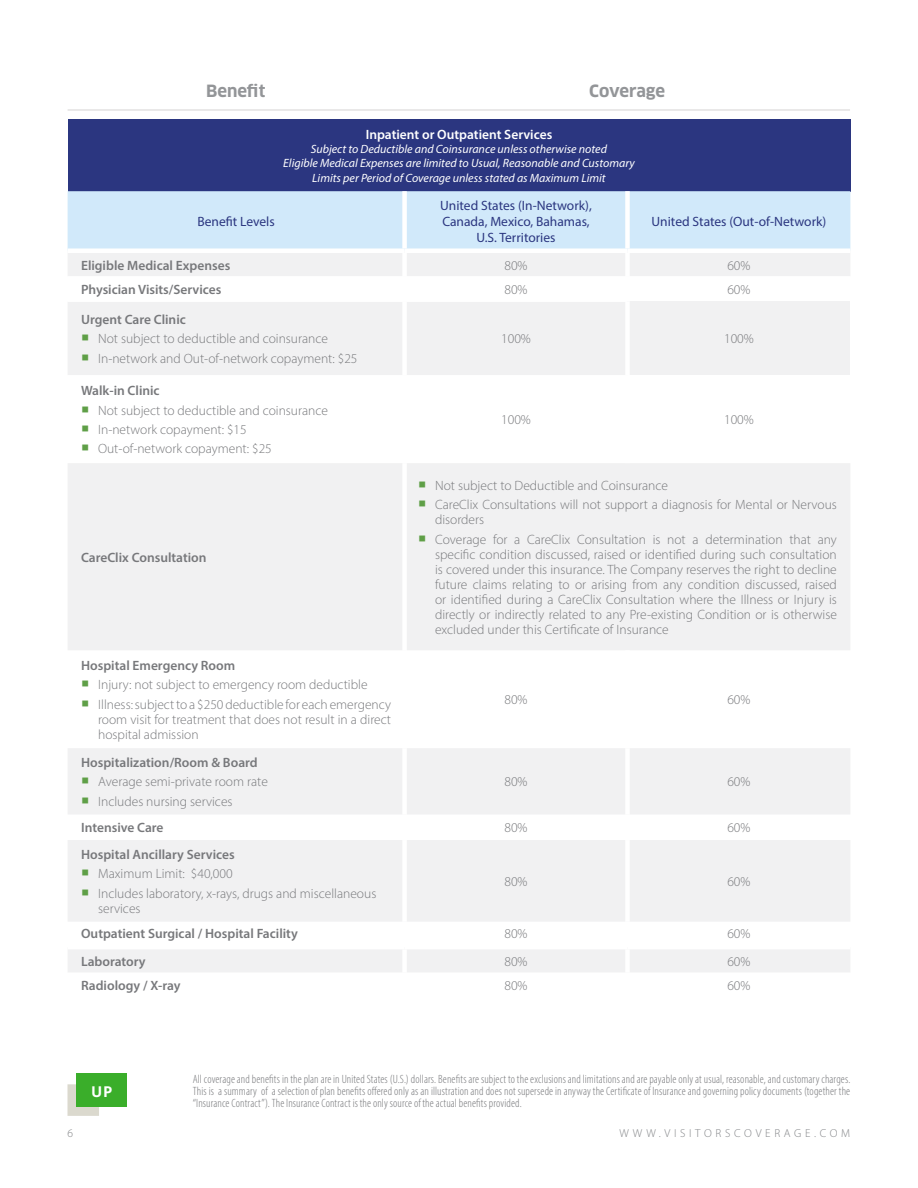
<style>
.page{position:relative;width:918px;height:1188px;background:#fff}
.page>*{position:absolute;margin:0;border:0;box-sizing:border-box;transform-origin:0 0}
.t1{font:700 16.5px "Clan OT";color:#939598}
.t2{font:700 14.85px "Open Sans";color:#fff}
.t3{font:300 13.5px/19.2px "Myriad Pro";color:#77787b}
.t4{font:600 13.5px "Myriad Pro";color:#77787b}
.t5{font:13.5px/16.2px "Myriad Pro";color:#2b3680;text-align:center}
.t6{font:600 13.5px "Myriad Pro";color:#fff}
.t7{font:300 condensed 12px/12px "Myriad Pro";letter-spacing:.01em;color:#77787b;text-align:justify}
.t8{font:italic 12px/14.4px "Myriad Pro";color:#fff;text-align:center}
.t9{font:300 11.55px "Myriad Pro";letter-spacing:.32em;color:#808285}
</style>
<div class="page">
<svg style="left:67px;top:1084px;width:32px;height:32px"></svg>
<div style="left:77px;top:1074px;width:50px;height:33px;background:#3aae2a"></div>
<hr style="left:68px;top:109px;width:782px;height:2px;background:#c7c5c4">
<div style="left:68px;top:119px;width:782px;height:72px;background:#2b3680"></div>
<div style="left:68px;top:191px;width:782px;height:57px;background:#d1e9fa"></div>
<div style="left:68px;top:253px;width:782px;height:23px;background:#f1f1f2"></div>
<svg style="left:68px;top:301px;width:782px;height:671px"></svg>
<div style="left:627px;top:302px;width:223px;height:73px;background:#f1f1f2"></div>
<svg style="left:68px;top:463px;width:782px;height:459px;fill:#f1f1f2"></svg>
<div style="left:402px;top:253px;width:5px;height:23px;background:#fff"></div>
<div style="left:625px;top:253px;width:5px;height:23px;background:#fff"></div>
<div style="left:402px;top:276px;width:5px;height:26px;background:#fff"></div>
<div style="left:625px;top:276px;width:5px;height:26px;background:#fff"></div>
<div style="left:402px;top:748px;width:5px;height:67px;background:#fff"></div>
<div style="left:625px;top:748px;width:5px;height:67px;background:#fff"></div>
<div style="left:402px;top:815px;width:5px;height:25px;background:#fff"></div>
<div style="left:625px;top:815px;width:5px;height:25px;background:#fff"></div>
<div style="left:402px;top:840px;width:5px;height:82px;background:#fff"></div>
<div style="left:625px;top:840px;width:5px;height:82px;background:#fff"></div>
<div style="left:402px;top:922px;width:5px;height:23px;background:#fff"></div>
<div style="left:625px;top:922px;width:5px;height:23px;background:#fff"></div>
<div style="left:402px;top:949px;width:5px;height:24px;background:#fff"></div>
<div style="left:625px;top:949px;width:5px;height:24px;background:#fff"></div>
<div style="left:402px;top:463px;width:5px;height:187px;background:#fff"></div>
<div style="left:625px;top:302px;width:5px;height:73px;background:#fff"></div>
<div style="left:625px;top:375px;width:5px;height:88px;background:#fff"></div>
<div style="left:402px;top:650px;width:5px;height:98px;background:#fff"></div>
<div style="left:625px;top:650px;width:5px;height:98px;background:#fff"></div>
<hr style="left:68px;top:945px;width:337px;height:4px;background:#fff">
<hr style="left:405px;top:945px;width:222px;height:4px;background:#fff">
<hr style="left:627px;top:945px;width:223px;height:4px;background:#fff">
<div style="left:402px;top:191px;width:5px;height:57px;background:#fff"></div>
<div style="left:625px;top:191px;width:5px;height:57px;background:#fff"></div>
<div style="left:402px;top:302px;width:5px;height:73px;background:#fff"></div>
<div style="left:402px;top:375px;width:5px;height:88px;background:#fff"></div>
<svg style="left:82px;top:335px;width:6px;height:6px"></svg>
<svg style="left:82px;top:354px;width:6px;height:6px"></svg>
<svg style="left:82px;top:406px;width:6px;height:6px"></svg>
<svg style="left:82px;top:425px;width:6px;height:6px"></svg>
<svg style="left:82px;top:445px;width:6px;height:6px"></svg>
<svg style="left:419px;top:482px;width:6px;height:6px"></svg>
<svg style="left:419px;top:501px;width:6px;height:6px"></svg>
<svg style="left:419px;top:535px;width:6px;height:6px"></svg>
<svg style="left:82px;top:681px;width:6px;height:6px"></svg>
<svg style="left:82px;top:700px;width:6px;height:6px"></svg>
<svg style="left:82px;top:778px;width:6px;height:6px"></svg>
<svg style="left:82px;top:797px;width:6px;height:6px"></svg>
<svg style="left:82px;top:870px;width:6px;height:6px"></svg>
<svg style="left:82px;top:889px;width:6px;height:6px"></svg>
<p class="t1" style="left:206px;top:82px;width:61px">Benefit</p>
<p class="t1" style="left:589px;top:82px;width:77px">Coverage</p>
<p class="t6" style="left:366px;top:125px;width:188px">Inpatient or Outpatient Services</p>
<p class="t8" style="left:283px;top:142px;width:353px">Subject to Deductible and Coinsurance unless otherwise noted<br>Eligible Medical Expenses are limited to Usual, Reasonable and Customary<br>Limits per Period of Coverage unless stated as Maximum Limit</p>
<p class="t5" style="left:197px;top:213px;width:79px">Benefit Levels</p>
<p class="t5" style="left:440px;top:197px;width:153px">United States (In-Network),<br>Canada, Mexico, Bahamas,<br>U.S. Territories</p>
<p class="t5" style="left:652px;top:213px;width:176px">United States (Out-of-Network)</p>
<p class="t4" style="left:81px;top:257px;width:151px">Eligible Medical Expenses</p>
<p class="t3" style="left:504px;top:255px;width:25px">80%</p>
<p class="t3" style="left:727px;top:255px;width:25px">60%</p>
<p class="t4" style="left:81px;top:281px;width:142px">Physician Visits/Services</p>
<p class="t3" style="left:504px;top:280px;width:25px">80%</p>
<p class="t3" style="left:727px;top:280px;width:25px">60%</p>
<p class="t4" style="left:81px;top:311px;width:106px">Urgent Care Clinic</p>
<p class="t3" style="left:98px;top:329px;width:261px">Not subject to deductible and coinsurance<br>In-network and Out-of-network copayment: $25</p>
<p class="t3" style="left:501px;top:329px;width:31px">100%</p>
<p class="t3" style="left:724px;top:329px;width:31px">100%</p>
<p class="t4" style="left:81px;top:382px;width:80px">Walk-in Clinic</p>
<p class="t3" style="left:98px;top:400px;width:231px">Not subject to deductible and coinsurance<br>In-network copayment: $15<br>Out-of-network copayment: $25</p>
<p class="t3" style="left:501px;top:410px;width:31px">100%</p>
<p class="t3" style="left:724px;top:410px;width:31px">100%</p>
<p class="t4" style="left:81px;top:549px;width:127px">CareClix Consultation</p>
<p class="t4" style="left:81px;top:657px;width:156px">Hospital Emergency Room</p>
<p class="t3" style="left:98px;top:675px;width:294px">Injury: not subject to emergency room deductible<br>Illness: subject to a $250 deductible for each emergency</p>
<p class="t3" style="left:98px;top:711px;width:294px;line-height:15px">room visit for treatment that does not result in a direct hospital admission</p>
<p class="t3" style="left:435px;top:476px;width:403px">Not subject to Deductible and Coinsurance<br>CareClix Consultations will not support a diagnosis for Mental or Nervous</p>
<p class="t3" style="left:435px;top:510px;width:403px">disorders<br>Coverage for a CareClix Consultation is not a determination that any</p>
<p class="t3" style="left:435px;top:546px;width:403px;line-height:15px;text-align:justify">specific condition discussed, raised or identified during such consultation is covered under this insurance. The Company reserves the right to decline future claims relating to or arising from any condition discussed, raised or identified during a CareClix Consultation where the Illness or Injury is directly or indirectly related to any Pre-existing Condition or is otherwise excluded under this Certificate of Insurance</p>
<p class="t3" style="left:504px;top:690px;width:25px">80%</p>
<p class="t3" style="left:727px;top:690px;width:25px">60%</p>
<p class="t4" style="left:81px;top:754px;width:178px">Hospitalization/Room &amp; Board</p>
<p class="t3" style="left:98px;top:772px;width:171px">Average semi-private room rate<br>Includes nursing services</p>
<p class="t3" style="left:504px;top:772px;width:25px">80%</p>
<p class="t3" style="left:727px;top:772px;width:25px">60%</p>
<p class="t4" style="left:81px;top:819px;width:84px">Intensive Care</p>
<p class="t3" style="left:504px;top:818px;width:25px">80%</p>
<p class="t3" style="left:727px;top:818px;width:25px">60%</p>
<p class="t4" style="left:81px;top:846px;width:155px">Hospital Ancillary Services</p>
<p class="t3" style="left:98px;top:864px;width:280px">Maximum Limit: $40,000<br>Includes laboratory, x-rays, drugs and miscellaneous</p>
<p class="t3" style="left:98px;top:898px;width:44px">services</p>
<p class="t3" style="left:504px;top:872px;width:25px">80%</p>
<p class="t3" style="left:727px;top:872px;width:25px">60%</p>
<p class="t4" style="left:81px;top:925px;width:218px">Outpatient Surgical / Hospital Facility</p>
<p class="t3" style="left:504px;top:924px;width:25px">80%</p>
<p class="t3" style="left:727px;top:924px;width:25px">60%</p>
<p class="t4" style="left:81px;top:953px;width:66px">Laboratory</p>
<p class="t3" style="left:504px;top:952px;width:25px">80%</p>
<p class="t3" style="left:727px;top:952px;width:25px">60%</p>
<p class="t4" style="left:81px;top:977px;width:101px">Radiology / X-ray</p>
<p class="t3" style="left:504px;top:976px;width:25px">80%</p>
<p class="t3" style="left:727px;top:976px;width:25px">60%</p>
<p class="t2" style="left:91px;top:1081px;width:23px">UP</p>
<p class="t7" style="left:193px;top:1073px;width:659px">All coverage and benefits in the plan are in United States (U.S.) dollars. Benefits are subject to the exclusions and limitations and are payable only at usual, reasonable, and customary charges.<br>This is a summary of a selection of plan benefits offered only as an illustration and does not supersede in anyway the Certificate of Insurance and governing policy documents (together the “Insurance Contract”). The Insurance Contract is the only source of the actual benefits provided.</p>
<p class="t9" style="left:68px;top:1126px;width:7px">6</p>
<p class="t9" style="left:620px;top:1126px;width:232px">WWW.VISITORSCOVERAGE.COM</p>
</div>
